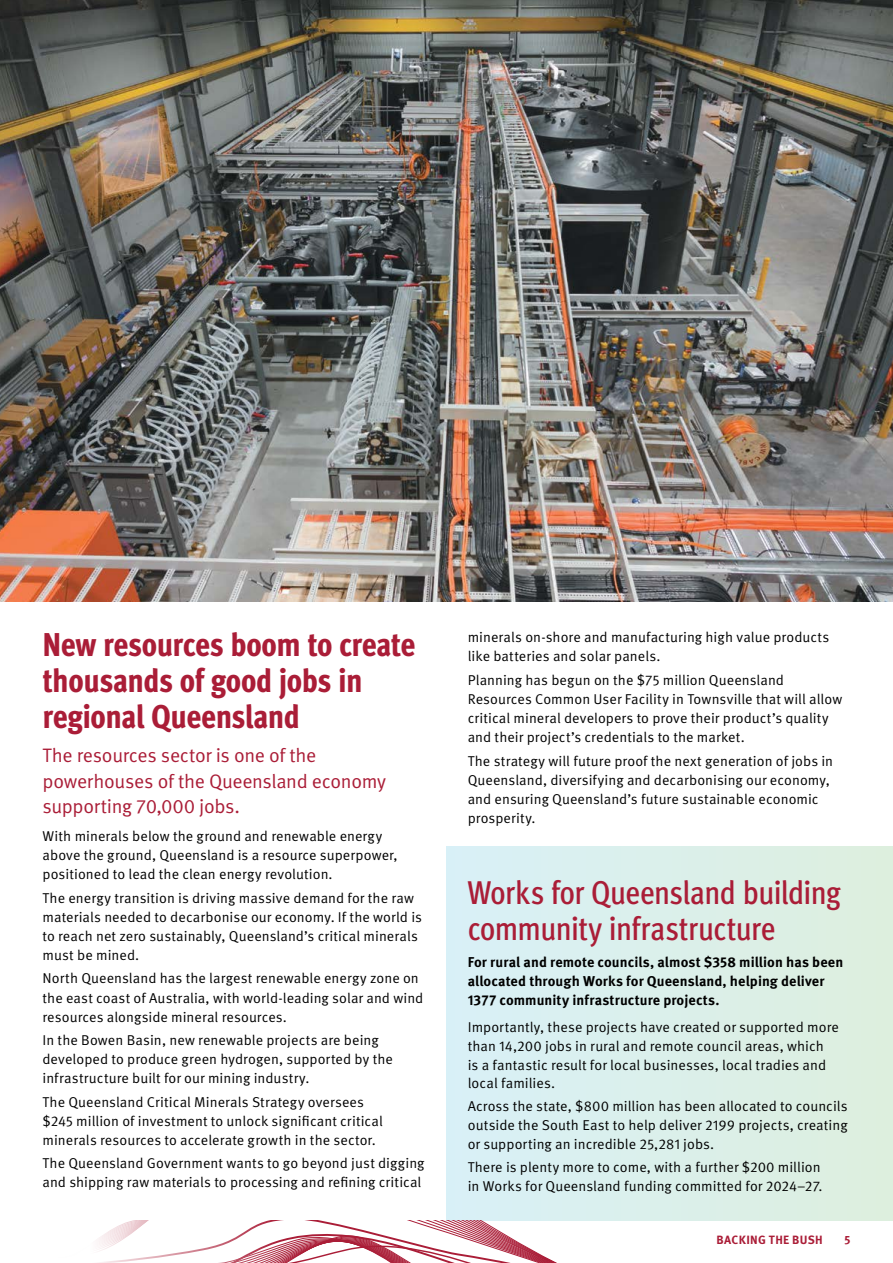
<style>
.page{position:relative;width:893px;height:1263px;background:#fff}
.page>*{position:absolute;margin:0;border:0;box-sizing:border-box;transform-origin:0 0}
.t1{font:800 condensed 33px/36px "Meta Pro";letter-spacing:-.015em;color:#aa1d37}
.t2{font:500 condensed 33px/36px "Meta Pro";letter-spacing:-.015em;color:#aa1d37}
.t3{font:19.5px/25.5px "Meta Pro Norm";letter-spacing:-.015em;color:#aa1d37}
.t4{font:14.25px/19.2px "Meta Pro Norm";letter-spacing:.005em;color:#000}
.t5{font:700 14.25px/18.8px "Meta Pro";letter-spacing:.005em;color:#000}
.t6{font:700 12px "Meta Pro";letter-spacing:.025em;color:#aa1d37}
</style>
<div class="page">
<div style="left:446px;top:846px;width:447px;height:374px;background:#dbf0eb"></div>
<img style="left:0;top:0;width:893px;height:602px">
<svg style="left:99px;top:1220px;width:794px;height:43px"></svg>
<h1 class="t1" style="left:43px;top:625px;width:374px">New resources boom to create thousands of good jobs in regional Queensland</h1>
<h2 class="t3" style="left:43px;top:742px;width:345px">The resources sector is one of the powerhouses of the Queensland economy supporting 70,000 jobs.</h2>
<p class="t4" style="left:43px;top:825px;width:357px">With minerals below the ground and renewable energy above the ground, Queensland is a resource superpower, positioned to lead the clean energy revolution.</p>
<p class="t4" style="left:43px;top:887px;width:381px">The energy transition is driving massive demand for the raw materials needed to decarbonise our economy. If the world is to reach net zero sustainably, Queensland’s critical minerals must be mined.</p>
<p class="t4" style="left:43px;top:968px;width:382px">North Queensland has the largest renewable energy zone on the east coast of Australia, with world-leading solar and wind resources alongside mineral resources.</p>
<p class="t4" style="left:43px;top:1029px;width:352px">In the Bowen Basin, new renewable projects are being developed to produce green hydrogen, supported by the infrastructure built for our mining industry.</p>
<p class="t4" style="left:43px;top:1091px;width:342px">The Queensland Critical Minerals Strategy oversees $245 million of investment to unlock significant critical minerals resources to accelerate growth in the sector.</p>
<p class="t4" style="left:43px;top:1153px;width:384px">The Queensland Government wants to go beyond just digging and shipping raw materials to processing and refining critical</p>
<p class="t4" style="left:468px;top:627px;width:363px">minerals on-shore and manufacturing high value products like batteries and solar panels.</p>
<p class="t4" style="left:468px;top:669px;width:376px">Planning has begun on the $75 million Queensland Resources Common User Facility in Townsville that will allow critical mineral developers to prove their product’s quality and their project’s credentials to the market.</p>
<p class="t4" style="left:468px;top:750px;width:367px">The strategy will future proof the next generation of jobs in Queensland, diversifying and decarbonising our economy, and ensuring Queensland’s future sustainable economic prosperity.</p>
<h1 class="t2" style="left:468px;top:872px;width:375px">Works for Queensland building community infrastructure</h1>
<p class="t5" style="left:468px;top:952px;width:377px">For rural and remote councils, almost $358 million has been allocated through Works for Queensland, helping deliver<br>1377 community infrastructure projects.</p>
<p class="t4" style="left:468px;top:1017px;width:373px;line-height:18.8px">Importantly, these projects have created or supported more than 14,200 jobs in rural and remote council areas, which<br>is a fantastic result for local businesses, local tradies and local families.</p>
<p class="t4" style="left:468px;top:1096px;width:381px;line-height:18.8px;text-align:justify">Across the state, $800 million has been allocated to councils outside the South East to help deliver 2199 projects, creating or supporting an incredible 25,281 jobs.</p>
<p class="t4" style="left:468px;top:1157px;width:356px;line-height:18.8px">There is plenty more to come, with a further $200 million in Works for Queensland funding committed for 2024–27.</p>
<p class="t6" style="left:717px;top:1231px;width:108px">BACKING THE BUSH</p>
<p class="t6" style="left:844px;top:1231px;width:7px">5</p>
</div>
